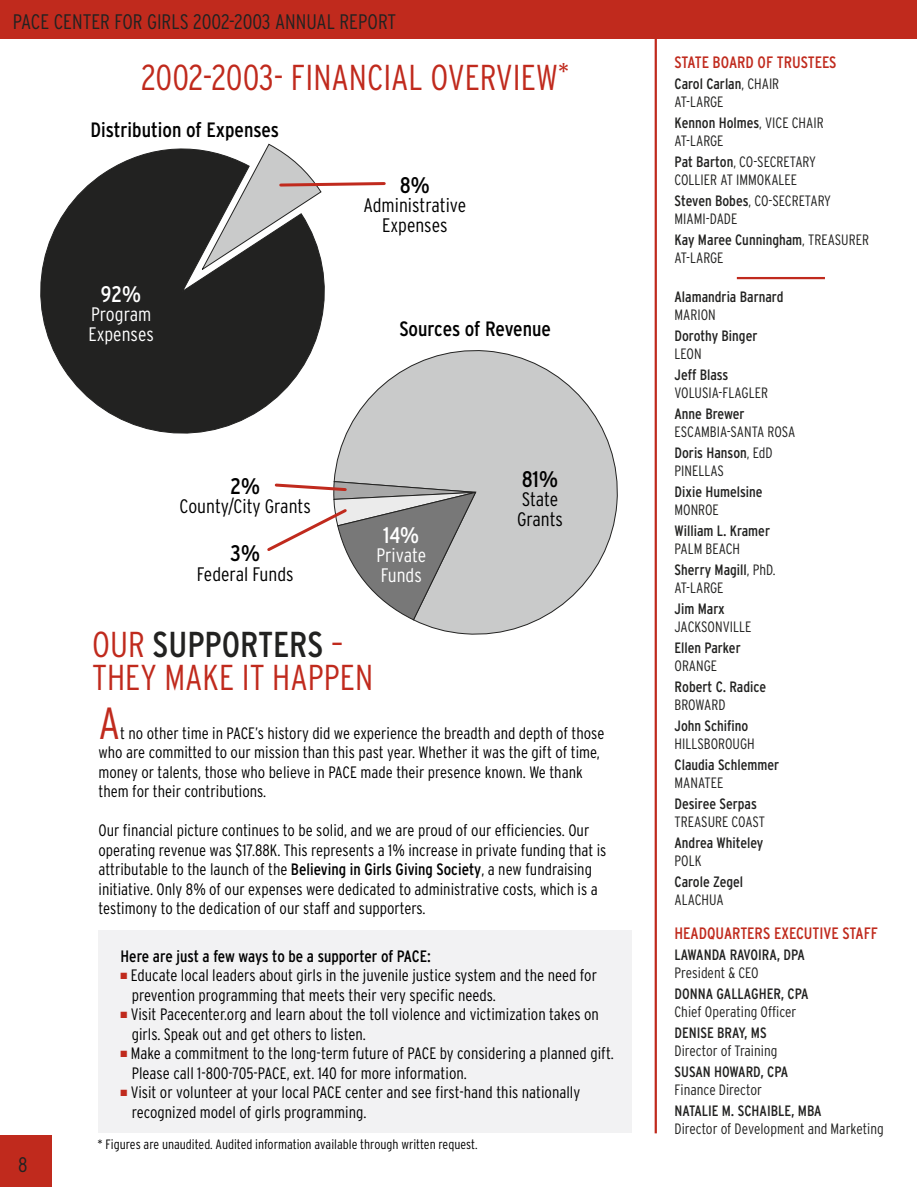
<style>
.page{position:relative;width:917px;height:1187px;background:#fff}
.page>*{position:absolute;margin:0;border:0;box-sizing:border-box;transform-origin:0 0}
.t1{font:300 condensed 45px "Interstate";color:#c02a1d}
.t2{font:300 condensed 36px/33px "Interstate";color:#c02a1d}
.t3{font:condensed 22.5px "Interstate";color:#000}
.t4{font:condensed 22.5px "Interstate";color:#fff}
.t5{font:300 condensed 21px "Interstate";color:#222221}
.t6{font:condensed 20.7px "Interstate";color:#000}
.t7{font:300 condensed 19.5px/19.5px "Interstate";color:#000}
.t8{font:300 condensed 19.5px/19.5px "Interstate";color:#fff}
.t9{font:300 condensed 16.5px/19.5px "Interstate";color:#000}
.t10{font:condensed 16.5px "Interstate";color:#c02a1d}
.t11{font:condensed 16.5px "Interstate";color:#000}
.t12{font:300 condensed 15px/18px "Interstate";color:#222221}
.t13{font:condensed 15px/18px "Interstate";color:#222221}
.t14{font:300 condensed 13.5px "Interstate";color:#000}
.s1{font-weight:400;color:#222221}
.s2{font-weight:400}
.s3{font-weight:300}
</style>
<div class="page">
<hr style="left:655px;top:36px;width:2px;height:1097px;background:#c02a1d">
<div style="left:99px;top:930px;width:533px;height:202px;background:#f2f2f3"></div>
<hr style="left:737px;top:277px;width:88px;height:2px;background:#c02a1d">
<svg style="left:387px;top:350px;width:231px;height:285px;fill:#c9caca"></svg>
<svg style="left:347px;top:481px;width:129px;height:140px;background:#a3a3a3"></svg>
<svg style="left:40px;top:143px;width:274px;height:291px;fill:#222221"></svg>
<div style="left:0;top:1136px;width:52px;height:51px;background:#c02a1d"></div>
<div style="left:0;top:0;width:916px;height:39px;background:#c02a1d"></div>
<svg style="left:265px;top:181px;width:122px;height:373px"></svg>
<p class="t5" style="left:13px;top:14px;width:385px">PACE CENTER FOR GIRLS 2002-2003 ANNUAL REPORT</p>
<h2 class="t2" style="left:141px;top:64px;width:430px">2002-2003- FINANCIAL OVERVIEW<sup>*</sup></h2>
<p class="t6" style="left:90px;top:122px;width:190px">Distribution of Expenses</p>
<h3 class="t3" style="left:400px;top:177px;width:32px">8%</h3>
<p class="t7" style="left:363px;top:197px;width:104px;text-align:center">Administrative<br>Expenses</p>
<h3 class="t4" style="left:101px;top:285px;width:42px">92%</h3>
<p class="t8" style="left:88px;top:306px;width:67px">Program<br>Expenses</p>
<h3 class="t3" style="left:230px;top:478px;width:32px">2%</h3>
<p class="t7" style="left:180px;top:498px;width:133px">County/City Grants</p>
<h3 class="t3" style="left:230px;top:545px;width:31px">3%</h3>
<p class="t7" style="left:197px;top:566px;width:98px">Federal Funds</p>
<p class="t6" style="left:399px;top:321px;width:153px">Sources of Revenue</p>
<h3 class="t4" style="left:383px;top:526px;width:38px">14%</h3>
<p class="t8" style="left:376px;top:547px;width:51px">Private<br>Funds</p>
<h3 class="t3" style="left:522px;top:470px;width:38px">81%</h3>
<p class="t7" style="left:517px;top:491px;width:48px">State<br>Grants</p>
<h2 class="t2" style="left:92px;top:631px;width:283px">OUR <span class="s1">SUPPORTERS</span> –<br>THEY MAKE IT HAPPEN</h2>
<h1 class="t1" style="left:99px;top:706px;width:23px">A</h1>
<p class="t9" style="left:99px;top:724px;width:507px;text-indent:22px">t no other time in PACE’s history did we experience the breadth and depth of those who are committed to our mission than this past year. Whether it was the gift of time, money or talents, those who believe in PACE made their presence known. We thank them for their contributions.</p>
<p class="t9" style="left:99px;top:822px;width:509px">Our financial picture continues to be solid, and we are proud of our efficiencies. Our operating revenue was $17.88K. This represents a 1% increase in private funding that is attributable to the launch of the <span class="s2">Believing in Girls Giving Society</span>, a new fundraising initiative. Only 8% of our expenses were dedicated to administrative costs, which is a testimony to the dedication of our staff and supporters.</p>
<p class="t5" style="left:18px;top:1157px;width:11px">8</p>
<p class="t11" style="left:120px;top:950px;width:312px">Here are just a few ways to be a supporter of PACE:</p>
<p class="t9" style="left:132px;top:967px;width:467px;text-indent:-11px"><sup>■</sup> Educate local leaders about girls in the juvenile justice system and the need for prevention programming that meets their very specific needs.</p>
<p class="t9" style="left:132px;top:1006px;width:469px;text-indent:-11px"><sup>■</sup> Visit Pacecenter.org and learn about the toll violence and victimization takes on girls. Speak out and get others to listen.</p>
<p class="t9" style="left:132px;top:1045px;width:484px;text-indent:-11px"><sup>■</sup> Make a commitment to the long-term future of PACE by considering a planned gift.<br>Please call 1-800-705-PACE, ext. 140 for more information.</p>
<p class="t9" style="left:132px;top:1084px;width:450px;text-indent:-11px"><sup>■</sup> Visit or volunteer at your local PACE center and see first-hand this nationally recognized model of girls programming.</p>
<p class="t14" style="left:97px;top:1139px;width:382px">* Figures are unaudited. Audited information available through written request.</p>
<p class="t10" style="left:674px;top:56px;width:164px">STATE BOARD OF TRUSTEES</p>
<p class="t12" style="left:674px;top:76px;width:106px"><span class="s2">Carol Carlan</span>, CHAIR<br>AT-LARGE</p>
<p class="t12" style="left:674px;top:115px;width:151px"><span class="s2">Kennon Holmes</span>, VICE CHAIR<br>AT-LARGE</p>
<p class="t12" style="left:674px;top:154px;width:143px"><span class="s2">Pat Barton</span>, CO-SECRETARY<br>COLLIER AT IMMOKALEE</p>
<p class="t12" style="left:674px;top:193px;width:158px"><span class="s2">Steven Bobes</span>, CO-SECRETARY<br>MIAMI-DADE</p>
<p class="t13" style="left:674px;top:232px;width:196px">Kay Maree Cunningham<span class="s3">, TREASURER<br>AT-LARGE</span></p>
<p class="t13" style="left:674px;top:289px;width:110px">Alamandria Barnard</p>
<p class="t12" style="left:674px;top:307px;width:43px">MARION</p>
<p class="t13" style="left:674px;top:328px;width:84px">Dorothy Binger</p>
<p class="t12" style="left:674px;top:346px;width:29px">LEON</p>
<p class="t13" style="left:674px;top:367px;width:55px">Jeff Blass</p>
<p class="t12" style="left:674px;top:385px;width:95px">VOLUSIA-FLAGLER</p>
<p class="t13" style="left:674px;top:406px;width:72px">Anne Brewer</p>
<p class="t12" style="left:674px;top:422px;width:122px;line-height:21px">ESCAMBIA-SANTA ROSA<br><span class="s2">Doris Hanson</span>, EdD</p>
<p class="t12" style="left:674px;top:463px;width:51px">PINELLAS</p>
<p class="t13" style="left:674px;top:484px;width:90px">Dixie Humelsine</p>
<p class="t12" style="left:674px;top:502px;width:46px">MONROE</p>
<p class="t13" style="left:674px;top:523px;width:97px">William L. Kramer</p>
<p class="t12" style="left:674px;top:539px;width:103px;line-height:21px">PALM BEACH<br><span class="s2">Sherry Magill</span>, PhD.</p>
<p class="t12" style="left:674px;top:580px;width:51px">AT-LARGE</p>
<p class="t13" style="left:674px;top:601px;width:52px">Jim Marx</p>
<p class="t12" style="left:674px;top:619px;width:78px">JACKSONVILLE</p>
<p class="t13" style="left:674px;top:640px;width:68px">Ellen Parker</p>
<p class="t12" style="left:674px;top:658px;width:44px">ORANGE</p>
<p class="t13" style="left:674px;top:679px;width:93px">Robert C. Radice</p>
<p class="t12" style="left:674px;top:697px;width:53px">BROWARD</p>
<p class="t13" style="left:674px;top:718px;width:75px">John Schifino</p>
<p class="t12" style="left:674px;top:736px;width:82px">HILLSBOROUGH</p>
<p class="t13" style="left:674px;top:757px;width:106px">Claudia Schlemmer</p>
<p class="t12" style="left:674px;top:775px;width:50px">MANATEE</p>
<p class="t13" style="left:674px;top:796px;width:84px">Desiree Serpas</p>
<p class="t12" style="left:674px;top:814px;width:92px">TREASURE COAST</p>
<p class="t13" style="left:674px;top:835px;width:90px">Andrea Whiteley</p>
<p class="t12" style="left:674px;top:853px;width:29px">POLK</p>
<p class="t13" style="left:674px;top:874px;width:70px">Carole Zegel</p>
<p class="t12" style="left:674px;top:892px;width:51px">ALACHUA</p>
<p class="t10" style="left:674px;top:927px;width:205px">HEADQUARTERS EXECUTIVE STAFF</p>
<p class="t13" style="left:674px;top:946px;width:132px">LAWANDA RAVOIRA, DPA</p>
<p class="t12" style="left:674px;top:964px;width:86px">President &amp; CEO</p>
<p class="t13" style="left:674px;top:985px;width:136px">DONNA GALLAGHER, CPA</p>
<p class="t12" style="left:674px;top:1003px;width:123px">Chief Operating Officer</p>
<p class="t13" style="left:674px;top:1024px;width:94px">DENISE BRAY, MS</p>
<p class="t12" style="left:674px;top:1042px;width:104px">Director of Training</p>
<p class="t13" style="left:674px;top:1063px;width:115px">SUSAN HOWARD, CPA</p>
<p class="t12" style="left:674px;top:1081px;width:89px">Finance Director</p>
<p class="t13" style="left:674px;top:1102px;width:149px">NATALIE M. SCHAIBLE, MBA</p>
<p class="t12" style="left:674px;top:1120px;width:211px">Director of Development and Marketing</p>
</div>
